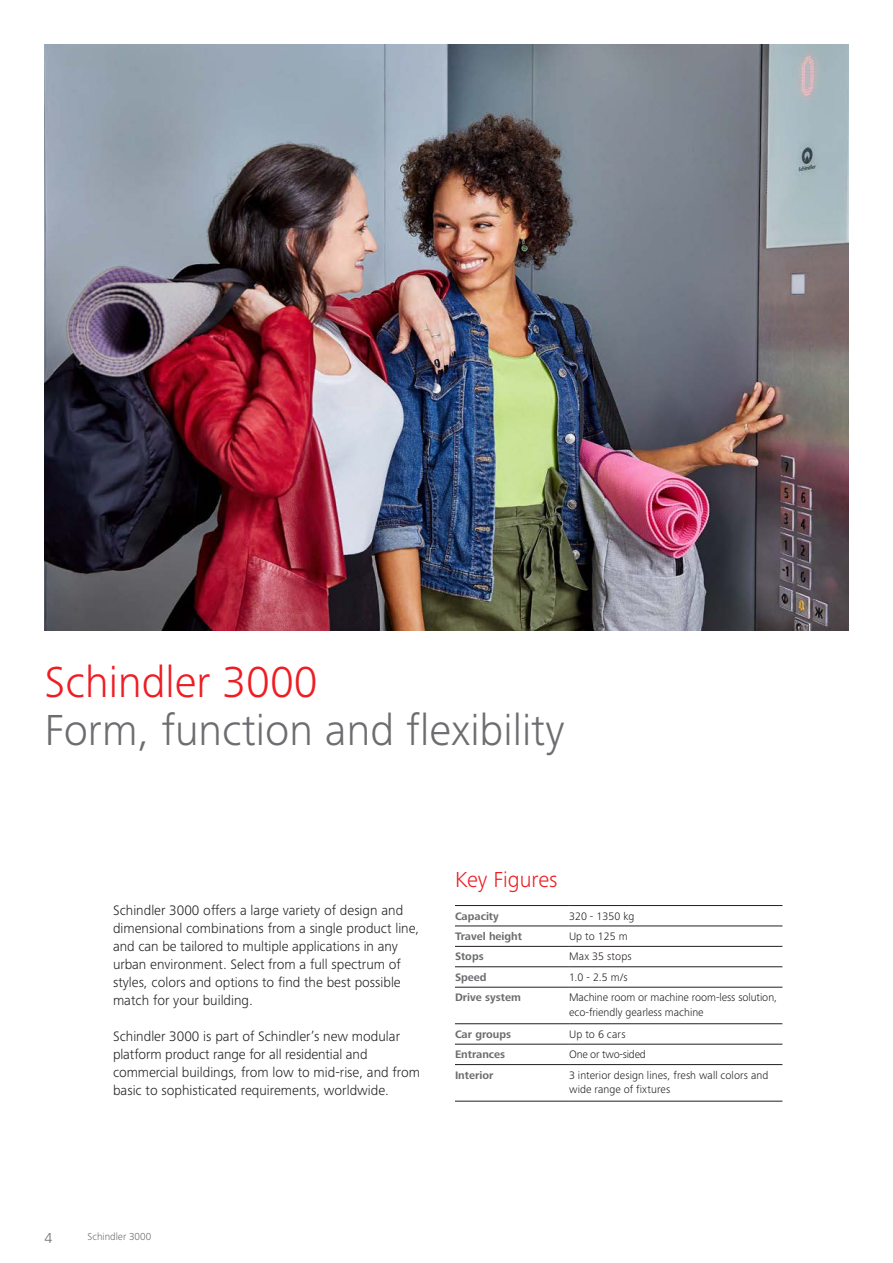
<style>
.page{position:relative;width:893px;height:1263px;background:#fff}
.page>*{position:absolute;margin:0;border:0;box-sizing:border-box;transform-origin:0 0}
.Headline_30_pt_1909{font:300 45px "Frutiger Next LTW1 G";color:#6c6d70}
.Headline_30_pt_1909-2{font:300 45px "Frutiger Next LTW1 G";color:#ee1d23}
.Intro_15pt_1909{font:300 22.5px "Frutiger Next LTW1 G";color:#ee1d23}
.t1{font:300 15px "Frutiger Next LTW1 G";color:#6c6d70}
.Text_9_5_pt_1909{font:300 14.25px/18px "Frutiger Next LTW1 G";color:#231f20}
.Legend_7_5_pt_1909{font:300 11.25px/14.2px "Frutiger Next LTW1 G";color:#231f20}
.Legend_7_5_pt_1909-2{font:700 11.25px "Frutiger Next LTW1 G";color:#6c6d70}
.Legend_7_5_pt_1909-3{font:300 11.25px "Frutiger Next LTW1 G";letter-spacing:-.02em;color:#231f20}
.t2{font:300 10.5px "Frutiger Next LTW1 G";color:#6c6d70}
</style>
<div class="page">
<img style="left:45px;top:45px;width:803px;height:585px">
<hr style="left:455px;top:1044px;width:114px;height:1px;background:#231f20">
<hr style="left:569px;top:1044px;width:213px;height:1px;background:#231f20">
<hr style="left:455px;top:905px;width:114px;height:1px;background:#231f20">
<hr style="left:569px;top:905px;width:213px;height:1px;background:#231f20">
<hr style="left:455px;top:926px;width:114px;height:1px;background:#231f20">
<hr style="left:569px;top:926px;width:213px;height:1px;background:#231f20">
<hr style="left:455px;top:946px;width:114px;height:1px;background:#231f20">
<hr style="left:569px;top:946px;width:213px;height:1px;background:#231f20">
<hr style="left:455px;top:966px;width:114px;height:1px;background:#231f20">
<hr style="left:569px;top:966px;width:213px;height:1px;background:#231f20">
<hr style="left:455px;top:987px;width:114px;height:1px;background:#231f20">
<hr style="left:569px;top:987px;width:213px;height:1px;background:#231f20">
<hr style="left:455px;top:1023px;width:114px;height:1px;background:#231f20">
<hr style="left:569px;top:1023px;width:213px;height:1px;background:#231f20">
<hr style="left:455px;top:1064px;width:114px;height:1px;background:#231f20">
<hr style="left:569px;top:1064px;width:213px;height:1px;background:#231f20">
<hr style="left:455px;top:1101px;width:114px;height:1px;background:#231f20">
<hr style="left:569px;top:1101px;width:213px;height:1px;background:#231f20">
<p class="Headline_30_pt_1909-2" style="left:45px;top:656px;width:275px">Schindler 3000</p>
<p class="Headline_30_pt_1909" style="left:45px;top:704px;width:521px">Form, function and flexibility</p>
<p class="Text_9_5_pt_1909" style="left:113px;top:901px;width:308px">Schindler 3000 offers a large variety of design and dimensional combinations from a single product line, and can be tailored to multiple applications in any urban environment. Select from a full spectrum of styles, colors and options to find the best possible match for your building.</p>
<p class="Text_9_5_pt_1909" style="left:113px;top:1027px;width:309px">Schindler 3000 is part of Schindler’s new modular platform product range for all residential and commercial buildings, from low to mid-rise, and from basic to sophisticated requirements, worldwide.</p>
<p class="Intro_15pt_1909" style="left:455px;top:867px;width:104px">Key Figures</p>
<p class="Legend_7_5_pt_1909-2" style="left:455px;top:909px;width:45px">Capacity</p>
<p class="Legend_7_5_pt_1909" style="left:569px;top:909px;width:67px">320 - 1350 kg</p>
<p class="Legend_7_5_pt_1909-2" style="left:455px;top:930px;width:69px">Travel height</p>
<p class="Legend_7_5_pt_1909" style="left:569px;top:929px;width:60px">Up to 125 m</p>
<p class="Legend_7_5_pt_1909-2" style="left:455px;top:950px;width:30px">Stops</p>
<p class="Legend_7_5_pt_1909" style="left:569px;top:949px;width:64px">Max 35 stops</p>
<p class="Legend_7_5_pt_1909-2" style="left:455px;top:971px;width:33px">Speed</p>
<p class="Legend_7_5_pt_1909" style="left:569px;top:970px;width:60px">1.0 - 2.5 m/s</p>
<p class="Legend_7_5_pt_1909-2" style="left:455px;top:991px;width:68px">Drive system</p>
<p class="Legend_7_5_pt_1909" style="left:569px;top:990px;width:210px">Machine room or machine room-less solution, eco-friendly gearless machine</p>
<p class="Legend_7_5_pt_1909-2" style="left:455px;top:1028px;width:58px">Car groups</p>
<p class="Legend_7_5_pt_1909" style="left:569px;top:1027px;width:58px">Up to 6 cars</p>
<p class="Legend_7_5_pt_1909-2" style="left:455px;top:1048px;width:52px">Entrances</p>
<p class="Legend_7_5_pt_1909-3" style="left:569px;top:1048px;width:78px">One or two-sided</p>
<p class="Legend_7_5_pt_1909-2" style="left:455px;top:1068px;width:40px">Interior</p>
<p class="Legend_7_5_pt_1909" style="left:569px;top:1068px;width:201px">3 interior design lines, fresh wall colors and wide range of fixtures</p>
<p class="t1" style="left:45px;top:1230px;width:9px">4</p>
<p class="t2" style="left:88px;top:1231px;width:65px">Schindler 3000</p>
</div>
